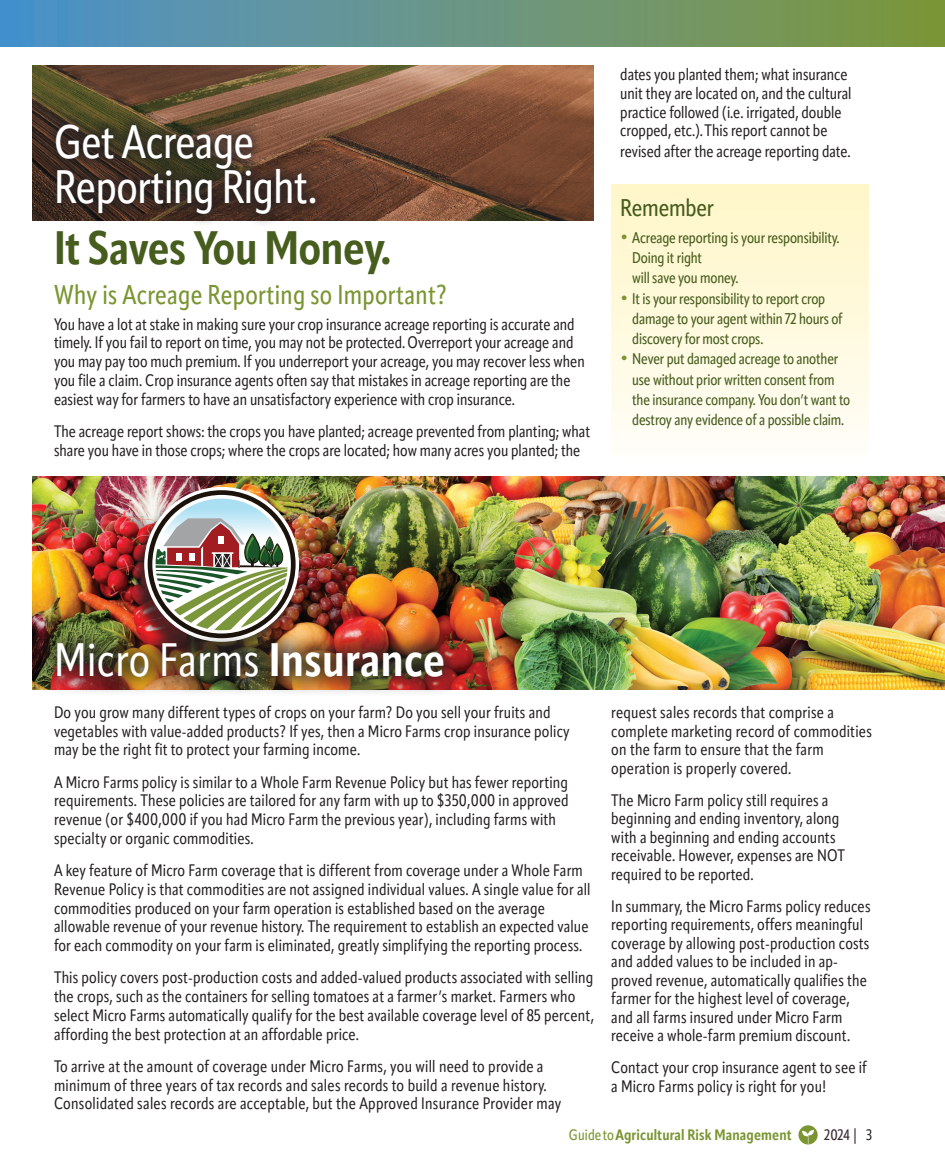
<style>
.page{position:relative;width:945px;height:1175px;background:#fff}
.page>*{position:absolute;margin:0;border:0;box-sizing:border-box;transform-origin:0 0}
.t1{font:500 46.5px/45px "Apparat Cond";letter-spacing:-.01em;color:#fff}
.t2{font:46.5px "Apparat Cond";letter-spacing:.01em;color:#fff}
.t3{font:700 46.5px "Apparat Cond";letter-spacing:-.01em;color:#465d1e}
.t4{font:500 27px "Apparat Cond";letter-spacing:.01em;color:#7a9531}
.t5{font:500 24px "Apparat Cond";letter-spacing:-.01em;color:#465d1e}
.t6{font:16.5px/18.8px "Apparat Cond";letter-spacing:.01em;color:#231f20}
.t7{font:500 15.3px/20.2px "Apparat Cond";letter-spacing:-.01em;color:#465d1e}
.t8{font:700 15px "Apparat Cond";letter-spacing:.01em;color:#7a9531}
.t9{font:500 15px "Apparat Cond";color:#3a2830}
.s1{font-size:18.3px;color:#7a9531}
.s2{font-weight:700}
.s3{font-weight:500}
.s4{font-weight:400;color:#231f20}
</style>
<div class="page">
<svg style="left:798px;top:1125px;width:20px;height:19px"></svg>
<svg style="left:802px;top:1129px;width:12px;height:15px"></svg>
<img style="left:33px;top:476px;width:912px;height:214px">
<div style="left:611px;top:184px;width:258px;height:273px;background:linear-gradient(to bottom,#fff6c6,#fffdf7)"></div>
<div style="left:0;top:0;width:945px;height:46px;background:linear-gradient(to right,#4e93ce,#81973a)"></div>
<img style="left:33px;top:66px;width:561px;height:155px">
<div style="left:41px;top:110px;width:288px;height:118px;background:#231f20;opacity:.75"></div>
<div style="left:128px;top:491px;width:172px;height:172px;background:#231f20;opacity:.75"></div>
<img style="left:144px;top:487px;width:155px;height:134px">
<div style="left:35px;top:621px;width:429px;height:76px;background:#231f20;opacity:.75"></div>
<h1 class="t1" style="left:54px;top:119px;width:265px">Get Acreage<br>Reporting Right.</h1>
<h1 class="t3" style="left:54px;top:219px;width:339px">It Saves You Money.</h1>
<h2 class="t4" style="left:54px;top:278px;width:395px">Why is Acreage Reporting so Important?</h2>
<p class="t6" style="left:54px;top:314px;width:532px">You have a lot at stake in making sure your crop insurance acreage reporting is accurate and timely. If you fail to report on time, you may not be protected. Overreport your acreage and you may pay too much premium. If you underreport your acreage, you may recover less when you file a claim. Crop insurance agents often say that mistakes in acreage reporting are the easiest way for farmers to have an unsatisfactory experience with crop insurance.</p>
<p class="t6" style="left:54px;top:422px;width:538px">The acreage report shows: the crops you have planted; acreage prevented from planting; what share you have in those crops; where the crops are located; how many acres you planted; the</p>
<p class="t6" style="left:620px;top:65px;width:233px">dates you planted them; what insurance unit they are located on, and the cultural practice followed (i.e. irrigated, double cropped, etc.). This report cannot be</p>
<p class="t6" style="left:620px;top:141px;width:232px">revised after the acreage reporting date.</p>
<h3 class="t5" style="left:620px;top:193px;width:95px">Remember</h3>
<p class="t7" style="left:632px;top:227px;width:209px;text-indent:-12px"><span class="s1">•</span> Acreage reporting is your responsibility.<br>Doing it right<br>will save you money.</p>
<p class="t7" style="left:632px;top:288px;width:212px;text-indent:-12px"><span class="s1">•</span> It is your responsibility to report crop damage to your agent within 72 hours of discovery for most crops.</p>
<p class="t7" style="left:632px;top:349px;width:219px;text-indent:-12px"><span class="s1">•</span> Never put damaged acreage to another use without prior written consent from the insurance company. You don’t want to destroy any evidence of a possible claim.</p>
<h1 class="t2" style="left:54px;top:632px;width:393px">Micro Farms <span class="s2">Insurance</span></h1>
<p class="t6" style="left:54px;top:702px;width:517px">Do you grow many different types of crops on your farm? Do you sell your fruits and vegetables with value-added products? If yes, then a Micro Farms crop insurance policy may be the right fit to protect your farming income.</p>
<p class="t6" style="left:54px;top:772px;width:516px">A Micro Farms policy is similar to a Whole Farm Revenue Policy but has fewer reporting requirements. These policies are tailored for any farm with up to $350,000 in approved revenue (or $400,000 if you had Micro Farm the previous year), including farms with specialty or organic commodities.</p>
<p class="t6" style="left:54px;top:861px;width:538px">A key feature of Micro Farm coverage that is different from coverage under a Whole Farm Revenue Policy is that commodities are not assigned individual values. A single value for all commodities produced on your farm operation is established based on the average allowable revenue of your revenue history. The requirement to establish an expected value for each commodity on your farm is eliminated, greatly simplifying the reporting process.</p>
<p class="t6" style="left:54px;top:968px;width:542px">This policy covers post-production costs and added-valued products associated with selling the crops, such as the containers for selling tomatoes at a farmer’s market. Farmers who select Micro Farms automatically qualify for the best available coverage level of 85 percent, affording the best protection at an affordable price.</p>
<p class="t6" style="left:54px;top:1056px;width:509px">To arrive at the amount of coverage under Micro Farms, you will need to provide a minimum of three years of tax records and sales records to build a revenue history.<br>Consolidated sales records are acceptable, but the Approved Insurance Provider may</p>
<p class="t6" style="left:611px;top:702px;width:262px">request sales records that comprise a complete marketing record of commodities on the farm to ensure that the farm operation is properly covered.</p>
<p class="t6" style="left:611px;top:791px;width:235px">The Micro Farm policy still requires a beginning and ending inventory, along with a beginning and ending accounts receivable. However, expenses are NOT required to be reported.</p>
<p class="t6" style="left:611px;top:897px;width:261px">In summary, the Micro Farms policy reduces reporting requirements, offers meaningful coverage by allowing post-production costs and added values to be included in ap&shy;proved revenue, automatically qualifies the farmer for the highest level of coverage, and all farms insured under Micro Farm receive a whole-farm premium discount.</p>
<p class="t6" style="left:611px;top:1057px;width:257px">Contact your crop insurance agent to see if a Micro Farms policy is right for you!</p>
<p class="t8" style="left:569px;top:1126px;width:224px"><span class="s3">Guide to</span> Agricultural Risk Management</p>
<p class="t9" style="left:824px;top:1126px;width:49px">2024 | <span class="s4">3</span></p>
</div>
